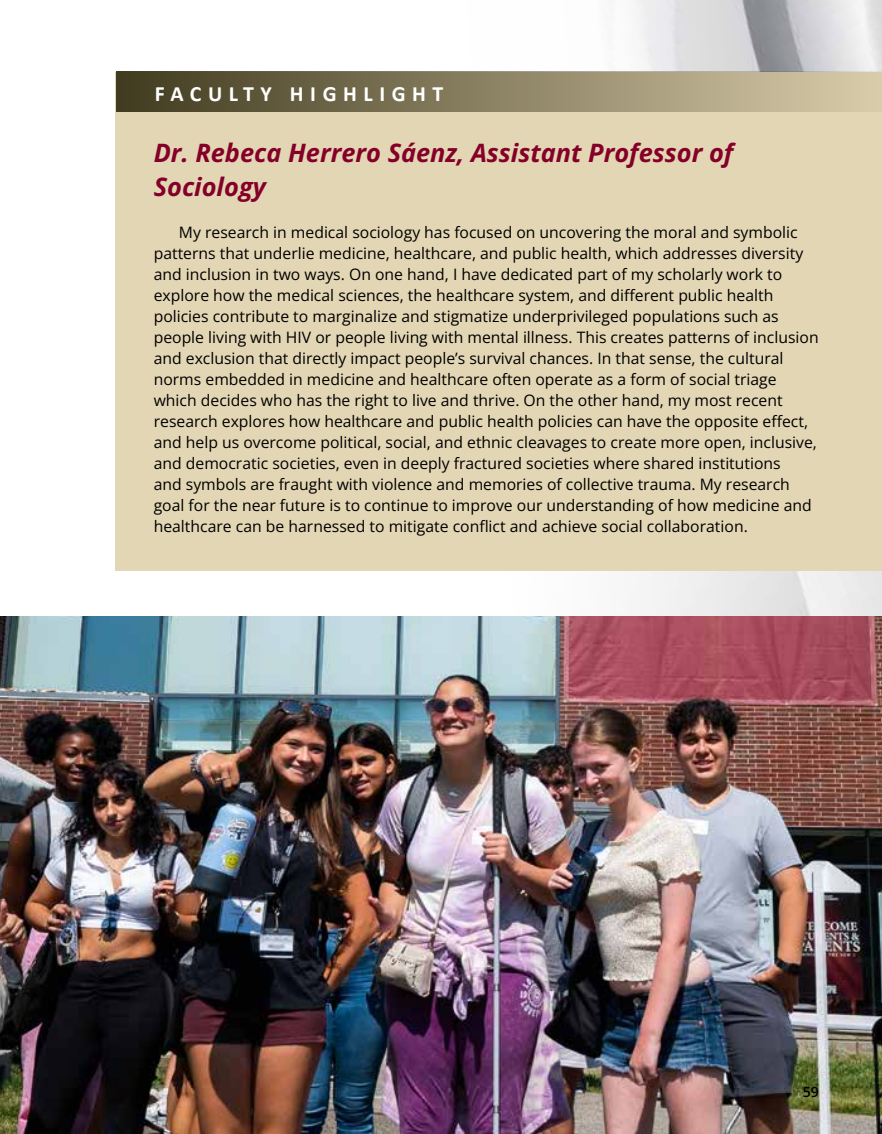
<style>
.page{position:relative;width:882px;height:1134px;background:#fff}
.page>*{position:absolute;margin:0;border:0;box-sizing:border-box;transform-origin:0 0}
.t1{font:italic 700 25.38px/34.1px "Open Sans";color:#840029}
.t2{font:700 21.88px "Calibri";letter-spacing:.3em;color:#fff}
.t3{font:15.75px/21px "Open Sans";color:#000}
.t4{font:600 14px "Open Sans";color:#000}
</style>
<div class="page">
<img style="left:466px;top:0;width:416px;height:616px">
<img style="left:0;top:616px;width:882px;height:518px">
<div style="left:116px;top:72px;width:766px;height:499px;background:#e3d6b4"></div>
<div style="left:116px;top:72px;width:766px;height:40px;background:linear-gradient(to right,#403a1e,#d9ccab)"></div>
<h2 class="t2" style="left:155px;top:78px;width:290px">FACULTY HIGHLIGHT</h2>
<h1 class="t1" style="left:154px;top:135px;width:581px">Dr. Rebeca Herrero Sáenz, Assistant Professor of<br>Sociology</h1>
<p class="t3" style="left:154px;top:221px;width:666px;text-indent:25px">My research in medical sociology has focused on uncovering the moral and symbolic patterns that underlie medicine, healthcare, and public health, which addresses diversity and inclusion in two ways. On one hand, I have dedicated part of my scholarly work to explore how the medical sciences, the healthcare system, and different public health policies contribute to marginalize and stigmatize underprivileged populations such as people living with HIV or people living with mental illness. This creates patterns of inclusion and exclusion that directly impact people’s survival chances. In that sense, the cultural norms embedded in medicine and healthcare often operate as a form of social triage which decides who has the right to live and thrive. On the other hand, my most recent research explores how healthcare and public health policies can have the opposite effect, and help us overcome political, social, and ethnic cleavages to create more open, inclusive, and democratic societies, even in deeply fractured societies where shared institutions<br>and symbols are fraught with violence and memories of collective trauma. My research goal for the near future is to continue to improve our understanding of how medicine and healthcare can be harnessed to mitigate conflict and achieve social collaboration.</p>
<p class="t4" style="left:803px;top:1083px;width:18px">59</p>
</div>
